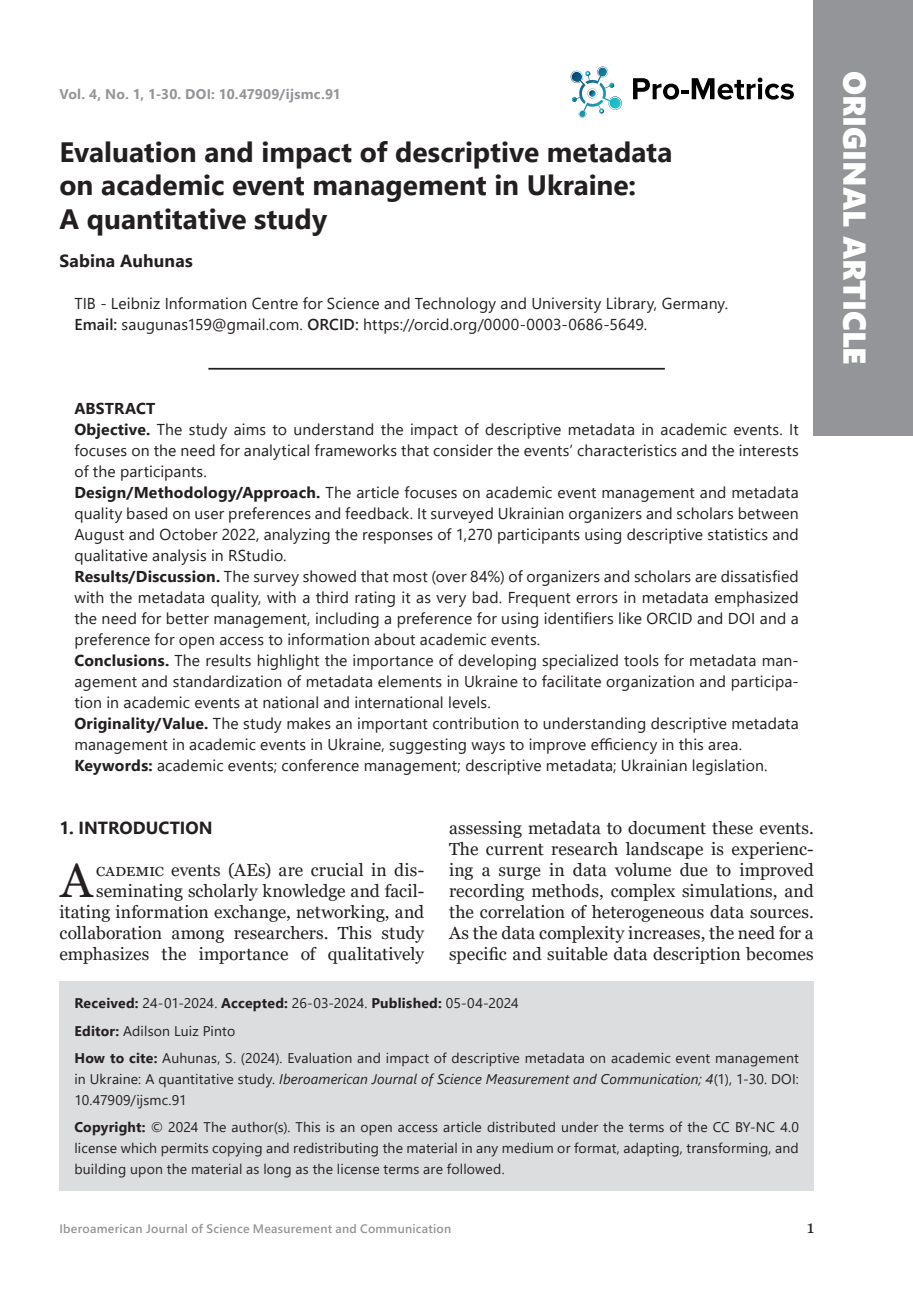
<style>
.page{position:relative;width:913px;height:1290px;background:#fff}
.page>*{position:absolute;margin:0;border:0;box-sizing:border-box;transform-origin:0 0}
.t1{font:47.77px "Georgia";color:#231f20}
.t2{font:31.5px "Segoe UI Black";color:#fff}
.Título{font:700 28px/33.6px "Segoe UI";color:#231f20}
.t3{font:17.5px/21px "Georgia";letter-spacing:.005em;color:#231f20;text-align:right}
.Subtítulo{font:700 17.5px "Segoe UI";color:#231f20}
.Autor_es{font:700 17.5px "Segoe UI";letter-spacing:.01em;color:#231f20}
.Texto_Resumen{font:15.75px/21px "Segoe UI";letter-spacing:.01em;color:#231f20;text-align:justify}
.Datos_de_autor_es{font:15.75px "Segoe UI";letter-spacing:.01em;color:#231f20}
.Abstract{font:700 15.75px "Segoe UI";letter-spacing:.005em;color:#231f20}
.Datos_del_artículo{font:14px/21px "Segoe UI";letter-spacing:.015em;color:#231f20;text-align:justify}
.Texto_Resumen-2{font:700 14px "Segoe UI";letter-spacing:.015em;color:#939598}
.t4{font:600 12.25px "Segoe UI";letter-spacing:.02em;color:#939598}
.s1{font-weight:600}
.s2{font-weight:700}
.s3{font-style:italic}
</style>
<div class="page">
<div style="left:814px;top:0;width:99px;height:435px;background:#939598"></div>
<svg style="left:570px;top:67px;width:52px;height:51px"></svg>
<svg style="left:633px;top:78px;width:161px;height:22px"></svg>
<div style="left:60px;top:981px;width:754px;height:210px;background:#dcdddf"></div>
<hr style="left:208px;top:368px;width:457px;height:2px;background:#231f20">
<p class="Texto_Resumen-2" style="left:60px;top:81px;width:283px">Vol. 4, No. 1, 1-30. DOI: 10.47909/ijsmc.91</p>
<p class="Título" style="left:60px;top:133px;width:614px">Evaluation and impact of descriptive metadata on academic event management in Ukraine:<br>A quantitative study</p>
<p class="Autor_es" style="left:60px;top:244px;width:135px">Sabina Auhunas</p>
<p class="Datos_de_autor_es" style="left:74px;top:289px;width:655px">TIB - Leibniz Information Centre for Science and Technology and University Library, Germany.</p>
<p class="Datos_de_autor_es" style="left:74px;top:310px;width:574px"><span class="s1">Email:</span> saugunas159@gmail.com. <span class="s1">ORCID:</span> https://orcid.org/0000-0003-0686-5649.</p>
<p class="Abstract" style="left:74px;top:394px;width:82px">ABSTRACT</p>
<p class="Texto_Resumen" style="left:74px;top:418px;width:726px"><span class="s2">Objective.</span> The study aims to understand the impact of descriptive metadata in academic events. It focuses on the need for analytical frameworks that consider the events’ characteristics and the interests of the participants.</p>
<p class="Texto_Resumen" style="left:74px;top:481px;width:726px"><span class="s2">Design/Methodology/Approach.</span> The article focuses on academic event management and metadata quality based on user preferences and feedback. It surveyed Ukrainian organizers and scholars between August and October 2022, analyzing the responses of 1,270 participants using descriptive statistics and qualitative analysis in RStudio.</p>
<p class="Texto_Resumen" style="left:74px;top:565px;width:726px"><span class="s2">Results/Discussion.</span> The survey showed that most (over 84%) of organizers and scholars are dissatisfied with the metadata quality, with a third rating it as very bad. Frequent errors in metadata emphasized the need for better management, including a preference for using identifiers like ORCID and DOI and a preference for open access to information about academic events.</p>
<p class="Texto_Resumen" style="left:74px;top:649px;width:726px"><span class="s2">Conclusions.</span> The results highlight the importance of developing specialized tools for metadata man&shy;agement and standardization of metadata elements in Ukraine to facilitate organization and participa&shy;tion in academic events at national and international levels.</p>
<p class="Texto_Resumen" style="left:74px;top:712px;width:726px"><span class="s2">Originality/Value.</span> The study makes an important contribution to understanding descriptive metadata management in academic events in Ukraine, suggesting ways to improve efficiency in this area.</p>
<p class="Texto_Resumen" style="left:74px;top:754px;width:695px"><span class="s2">Keywords:</span> academic events; conference management; descriptive metadata; Ukrainian legislation.</p>
<p class="Subtítulo" style="left:60px;top:811px;width:155px">1. INTRODUCTION</p>
<p class="t1" style="left:60px;top:852px;width:34px">A</p>
<p class="t3" style="left:60px;top:860px;width:366px">cademic events (AEs) are crucial in dis&shy;seminating scholarly knowledge and facil&shy;itating information exchange, networking, and collaboration among researchers. This study emphasizes the importance of qualitatively</p>
<p class="t3" style="left:449px;top:818px;width:366px;text-align:justify">assessing metadata to document these events.<br>The current research landscape is experienc&shy;ing a surge in data volume due to improved recording methods, complex simulations, and the correlation of heterogeneous data sources.<br>As the data complexity increases, the need for a specific and suitable data description becomes</p>
<p class="Datos_del_artículo" style="left:74px;top:992px;width:446px"><span class="s2">Received:</span> 24-01-2024. <span class="s2">Accepted:</span> 26-03-2024. <span class="s2">Published:</span> 05-04-2024</p>
<p class="Datos_del_artículo" style="left:74px;top:1019px;width:162px"><span class="s2">Editor:</span> Adilson Luiz Pinto</p>
<p class="Datos_del_artículo" style="left:74px;top:1046px;width:726px"><span class="s2">How to cite:</span> Auhunas, S. (2024). Evaluation and impact of descriptive metadata on academic event management in Ukraine: A quantitative study. <span class="s3">Iberoamerican Journal of Science Measurement and Communication; 4</span>(1), 1-30. DOI:<br>10.47909/ijsmc.91</p>
<p class="Datos_del_artículo" style="left:74px;top:1115px;width:726px"><span class="s2">Copyright:</span> © 2024 The author(s). This is an open access article distributed under the terms of the CC BY-NC 4.0 license which permits copying and redistributing the material in any medium or format, adapting, transforming, and building upon the material as long as the license terms are followed.</p>
<p class="t4" style="left:60px;top:1217px;width:393px">Iberoamerican Journal of Science Measurement and Communication</p>
<p class="t3" style="left:807px;top:1217px;width:9px">1</p>
<h2 class="t2" style="left:877px;top:71px;width:296px;rotate:90deg">ORIGINAL ARTICLE</h2>
</div>
